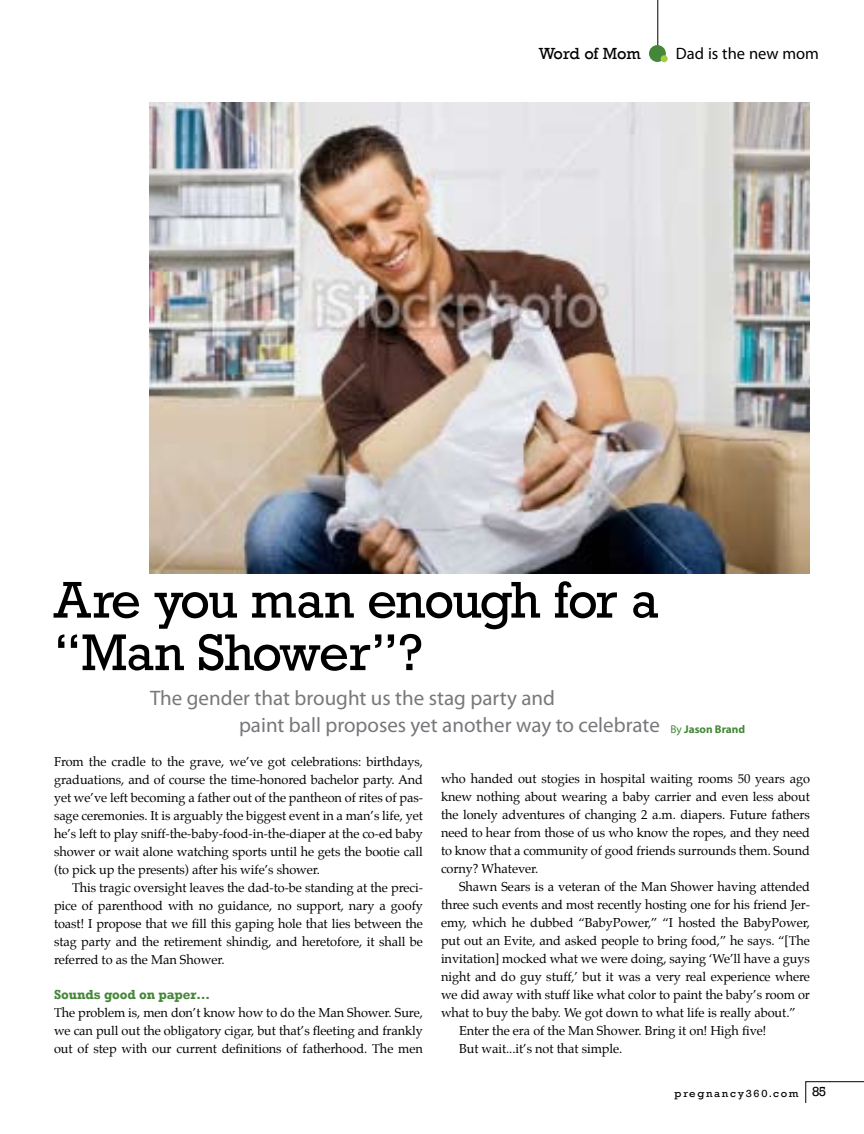
<style>
.page{position:relative;width:864px;height:1134px;background:#fff}
.page>*{position:absolute;margin:0;border:0;box-sizing:border-box;transform-origin:0 0}
.t1{font:52.5px/52.5px "Rockwell";letter-spacing:-.035em;color:#000}
.t2{font:21px/27px "Myriad Pro";color:#77787b}
.t3{font:16.5px "Myriad Pro";color:#000}
.t4{font:16.5px "Rockwell";letter-spacing:-.02em;color:#000}
.t5{font:700 13.5px "Rockwell";letter-spacing:-.005em;color:#458738}
.t6{font:12.75px/18px "Palatino";letter-spacing:-.005em;color:#000;text-align:justify}
.t7{font:700 11.25px "Myriad Pro";color:#458738}
.t8{font:10.5px "Rockwell";letter-spacing:.15em;color:#000;scale:1.08 1}
.s1{font-weight:400}
.s2{font-size:13.5px}
</style>
<div class="page">
<svg style="left:805px;top:1081px;width:59px;height:22px"></svg>
<hr style="left:658px;top:0;width:1px;height:49px;background:#000">
<div style="left:649px;top:45px;width:17px;height:17px;background:#458738;border-radius:50%"></div>
<div style="left:661px;top:55px;width:7px;height:7px;background:#a1cd41;border-radius:50%"></div>
<img style="left:150px;top:103px;width:660px;height:470px">
<p class="t4" style="left:539px;top:43px;width:103px">Word of Mom</p>
<p class="t3" style="left:676px;top:43px;width:145px">Dad is the new mom</p>
<h1 class="t1" style="left:54px;top:575px;width:606px">Are you man enough for a “Man Shower”?</h1>
<h2 class="t2" style="left:239px;top:685px;width:422px;text-indent:-89px">The gender that brought us the stag party and<br>paint ball proposes yet another way to celebrate</h2>
<p class="t6" style="left:54px;top:752px;width:371px">From the cradle to the grave, we’ve got celebrations: birthdays, graduations, and of course the time-honored bachelor party. And yet we’ve left becoming a father out of the pantheon of rites of pas&shy;sage ceremonies. It is arguably the biggest event in a man’s life, yet he’s left to play sniff-the-baby-food-in-the-diaper at the co-ed baby shower or wait alone watching sports until he gets the bootie call (to pick up the presents) after his wife’s shower.</p>
<p class="t6" style="left:54px;top:878px;width:370px;text-indent:18px">This tragic oversight leaves the dad-to-be standing at the preci&shy;pice of parenthood with no guidance, no support, nary a goofy toast! I propose that we fill this gaping hole that lies between the stag party and the retirement shindig, and heretofore, it shall be referred to as the Man Shower.</p>
<p class="t5" style="left:54px;top:986px;width:157px">Sounds good on paper…</p>
<p class="t6" style="left:54px;top:1004px;width:370px">The problem is, men don’t know how to do the Man Shower. Sure, we can pull out the obligatory cigar, but that’s fleeting and frankly out of step with our current definitions of fatherhood. The men</p>
<p class="t7" style="left:670px;top:722px;width:76px"><span class="s1">By</span> Jason Brand</p>
<p class="t6" style="left:441px;top:770px;width:371px">who handed out stogies in hospital waiting rooms 50 years ago knew nothing about wearing a baby carrier and even less about the lonely adventures of changing 2 a.m. diapers. Future fathers need to hear from those of us who know the ropes, and they need to know that a community of good friends surrounds them. Sound corny? Whatever.</p>
<p class="t6" style="left:459px;top:878px;width:352px">Shawn Sears is a veteran of the Man Shower having attended</p>
<p class="t6" style="left:441px;top:896px;width:370px">three such events and most recently hosting one for his friend Jer-</p>
<p class="t6" style="left:441px;top:914px;width:370px">emy, which he dubbed “BabyPower,” “I hosted the BabyPower,</p>
<p class="t6" style="left:441px;top:932px;width:371px">put out an Evite, and asked people to bring food,” he says. “[The</p>
<p class="t6" style="left:441px;top:950px;width:370px">invitation] mocked what we were doing, saying ‘We’ll have a guys</p>
<p class="t6" style="left:441px;top:968px;width:371px">night and do guy stuff,’ but it was a very real experience where</p>
<p class="t6" style="left:441px;top:986px;width:370px">we did away with stuff like what color to paint the baby’s room or</p>
<p class="t6" style="left:441px;top:1004px;width:356px">what to buy the baby. We got down to what life is really about.”</p>
<p class="t6" style="left:459px;top:1022px;width:309px">Enter the era of the Man Shower. Bring it on! High five!</p>
<p class="t6" style="left:459px;top:1040px;width:165px">But wait...it’s not that simple.</p>
<p class="t8" style="left:675px;top:1087px;width:142px">pregnancy360.com <span class="s2">85</span></p>
</div>
